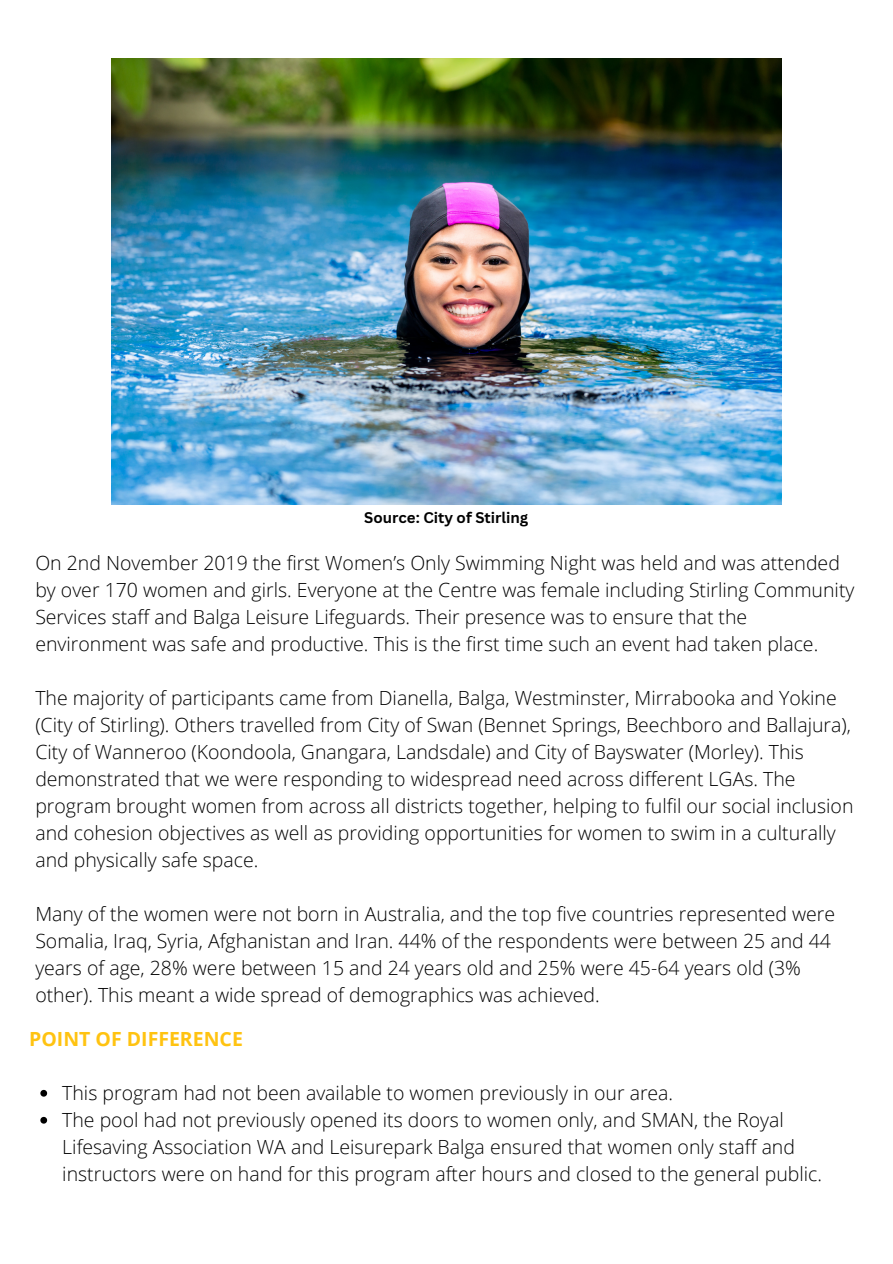
<style>
.page{position:relative;width:893px;height:1264px;background:#fff}
.page>*{position:absolute;margin:0;border:0;box-sizing:border-box;transform-origin:0 0}
.t1{font:300 19.5px/27px "Open Sans";color:#000}
.t2{font:700 19.5px "Open Sans";color:#ffc311}
.t3{font:700 15px "Canva Sans";color:#000}
</style>
<div class="page">
<img style="left:112px;top:58px;width:669px;height:447px">
<svg style="left:40px;top:1089px;width:7px;height:7px"></svg>
<svg style="left:40px;top:1116px;width:7px;height:7px"></svg>
<p class="t3" style="left:364px;top:507px;width:165px">Source: City of Stirling</p>
<p class="t1" style="left:35px;top:549px;width:820px">On 2nd November 2019 the first Women’s Only Swimming Night was held and was attended by over 170 women and girls. Everyone at the Centre was female including Stirling Community Services staff and Balga Leisure Lifeguards. Their presence was to ensure that the environment was safe and productive. This is the first time such an event had taken place.</p>
<p class="t1" style="left:35px;top:684px;width:819px">The majority of participants came from Dianella, Balga, Westminster, Mirrabooka and Yokine (City of Stirling). Others travelled from City of Swan (Bennet Springs, Beechboro and Ballajura), City of Wanneroo (Koondoola, Gnangara, Landsdale) and City of Bayswater (Morley). This demonstrated that we were responding to widespread need across different LGAs. The program brought women from across all districts together, helping to fulfil our social inclusion and cohesion objectives as well as providing opportunities for women to swim in a culturally and physically safe space.</p>
<p class="t1" style="left:35px;top:899px;width:801px">Many of the women were not born in Australia, and the top five countries represented were Somalia, Iraq, Syria, Afghanistan and Iran. 44% of the respondents were between 25 and 44 years of age, 28% were between 15 and 24 years old and 25% were 45-64 years old (3% other). This meant a wide spread of demographics was achieved.</p>
<p class="t2" style="left:29px;top:1025px;width:215px">POINT OF DIFFERENCE</p>
<p class="t1" style="left:62px;top:1078px;width:761px">This program had not been available to women previously in our area.<br>The pool had not previously opened its doors to women only, and SMAN, the Royal Lifesaving Association WA and Leisurepark Balga ensured that women only staff and instructors were on hand for this program after hours and closed to the general public.</p>
</div>
